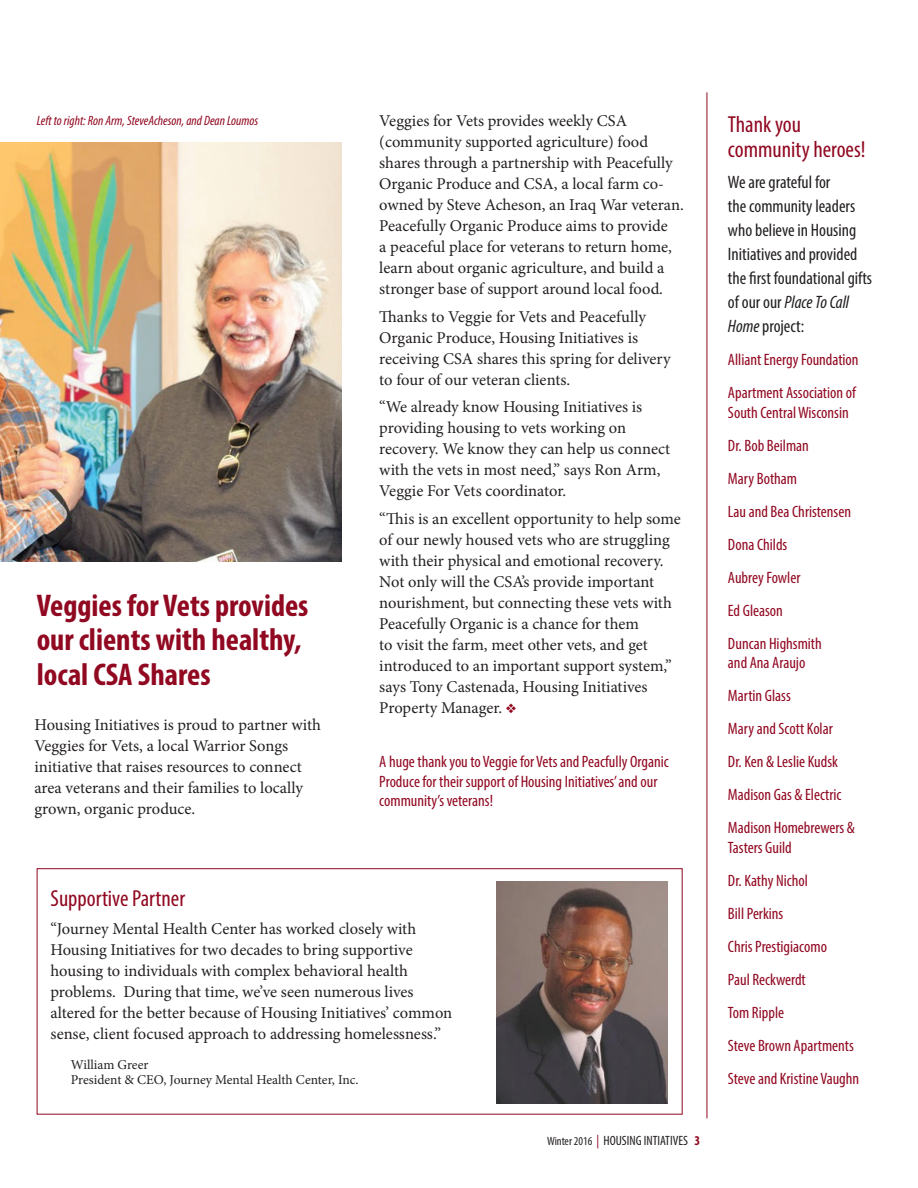
<style>
.page{position:relative;width:918px;height:1188px;background:#fff}
.page>*{position:absolute;margin:0;border:0;box-sizing:border-box;transform-origin:0 0}
.t1{font:700 condensed 31.5px/34.5px "Myriad Pro";color:#910821}
.t2{font:condensed 23.25px/25.5px "Myriad Pro";color:#910821}
.t3{font:condensed 18px/24px "Myriad Pro";color:#231f20}
.t4{font:16.5px/21px "Minion Pro";color:#231f20}
.t5{font:condensed 16.5px/33px "Myriad Pro";color:#910821}
.t6{font:13.5px/15px "Minion Pro";color:#231f20}
.t7{font:italic condensed 13.5px "Myriad Pro";color:#910821}
.t8{font:condensed 13.5px "Myriad Pro";color:#231f20}
.s1{color:#910821}
.s2{font-size:12px}
.s3{font-weight:700;color:#910821}
.s4{font-style:italic}
</style>
<div class="page">
<hr style="left:707px;top:92px;width:1px;height:1026px;background:#910821">
<div style="left:37px;top:868px;width:646px;height:247px;border:1px solid #910821"></div>
<img style="left:0;top:143px;width:341px;height:419px">
<img style="left:496px;top:882px;width:172px;height:221px">
<p class="t7" style="left:37px;top:112px;width:223px">Left to right: Ron Arm, SteveAcheson, and Dean Loumos</p>
<h1 class="t1" style="left:37px;top:587px;width:273px">Veggies for Vets provides our clients with healthy, local CSA Shares</h1>
<p class="t4" style="left:34px;top:714px;width:288px">Housing Initiatives is proud to partner with Veggies for Vets, a local Warrior Songs initiative that raises resources to connect area veterans and their families to locally grown, organic produce.</p>
<p class="t4" style="left:379px;top:110px;width:306px">Veggies for Vets provides weekly CSA (community supported agriculture) food shares through a partnership with Peacefully Organic Produce and CSA, a local farm co‐ owned by Steve Acheson, an Iraq War veteran.<br>Peacefully Organic Produce aims to provide<br>a peaceful place for veterans to return home, learn about organic agriculture, and build a stronger base of support around local food.</p>
<p class="t4" style="left:379px;top:306px;width:293px">Thanks to Veggie for Vets and Peacefully Organic Produce, Housing Initiatives is receiving CSA shares this spring for delivery to four of our veteran clients.</p>
<p class="t4" style="left:379px;top:397px;width:292px">“We already know Housing Initiatives is providing housing to vets working on recovery. We know they can help us connect with the vets in most need,” says Ron Arm, Veggie For Vets coordinator.</p>
<p class="t4" style="left:379px;top:509px;width:303px">“This is an excellent opportunity to help some of our newly housed vets who are struggling with their physical and emotional recovery.<br>Not only will the CSA’s provide important nourishment, but connecting these vets with Peacefully Organic is a chance for them<br>to visit the farm, meet other vets, and get introduced to an important support system,” says Tony Castenada, Housing Initiatives Property Manager. <span class="s1">❖</span></p>
<p class="t5" style="left:379px;top:752px;width:291px;line-height:19.5px">A huge thank you to Veggie for Vets and Peacfully Organic<br>Produce for their support of Housing Initiatives’ and our community’s veterans!</p>
<h2 class="t2" style="left:51px;top:886px;width:136px">Supportive Partner</h2>
<p class="t4" style="left:51px;top:919px;width:403px">“Journey Mental Health Center has worked closely with Housing Initiatives for two decades to bring supportive housing to individuals with complex behavioral health problems. During that time, we’ve seen numerous lives altered for the better because of Housing Initiatives’ common sense, client focused approach to addressing homelessness.”</p>
<p class="t6" style="left:71px;top:1057px;width:289px">William Greer<br>President &amp; CEO, Journey Mental Health Center, Inc.</p>
<p class="t8" style="left:547px;top:1132px;width:155px"><span class="s2">Winter 2016</span> <span class="s1">|</span> HOUSING INTIATIVES <span class="s3">3</span></p>
<h2 class="t2" style="left:728px;top:111px;width:139px">Thank you community heroes!</h2>
<p class="t3" style="left:728px;top:170px;width:146px">We are grateful for<br>the community leaders who believe in Housing<br>Initiatives and provided the first foundational gifts of our our <span class="s4">Place To Call<br>Home</span> project:</p>
<p class="t5" style="left:728px;top:343px;width:132px">Alliant Energy Foundation<br>Apartment Association of</p>
<p class="t5" style="left:728px;top:396px;width:125px">South Central Wisconsin<br>Dr. Bob Beilman<br>Mary Botham<br>Lau and Bea Christensen<br>Dona Childs<br>Aubrey Fowler<br>Ed Gleason<br>Duncan Highsmith</p>
<p class="t5" style="left:728px;top:646px;width:129px">and Ana Araujo<br>Martin Glass<br>Mary and Scott Kolar<br>Dr. Ken &amp; Leslie Kudsk<br>Madison Gas &amp; Electric<br>Madison Homebrewers &amp;</p>
<p class="t5" style="left:728px;top:831px;width:133px">Tasters Guild<br>Dr. Kathy Nichol<br>Bill Perkins<br>Chris Prestigiacomo<br>Paul Reckwerdt<br>Tom Ripple<br>Steve Brown Apartments<br>Steve and Kristine Vaughn</p>
</div>
